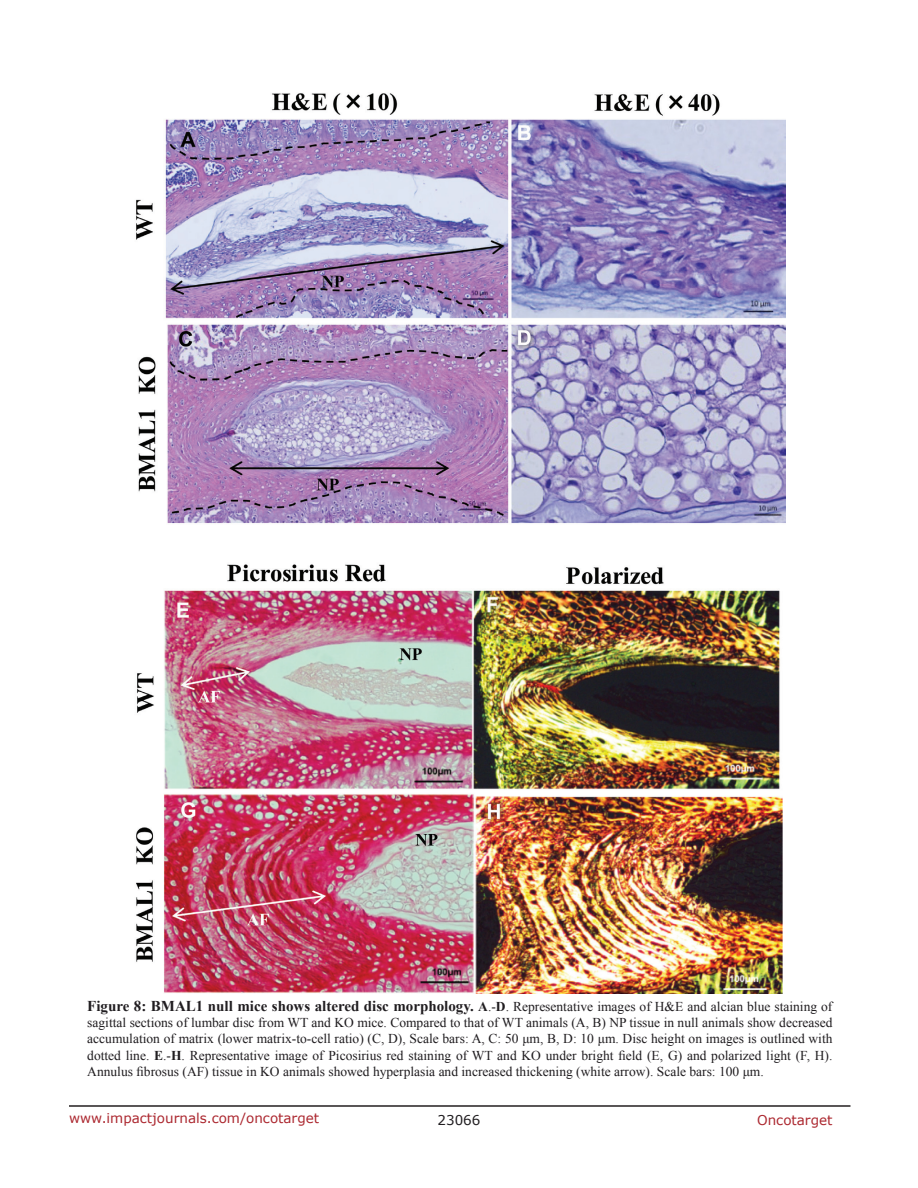
<style>
.page{position:relative;width:918px;height:1188px;background:#fff}
.page>*{position:absolute;margin:0;border:0;box-sizing:border-box;transform-origin:0 0}
.t1{font:13.5px/16.2px "Times New Roman";color:#201d20;text-align:justify}
.t2{font:13.5px "Verdana";color:#ac2830}
.t3{font:13.5px "Verdana";color:#201d20}
.s1{font-weight:700;font-size:15px}
.s2{font-weight:700}
</style>
<div class="page">
<hr style="left:69px;top:1105px;width:781px;height:2px;background:#231f20">
<img style="left:136px;top:93px;width:650px;height:900px">
<p class="t1" style="left:87px;top:998px;width:747px"><span class="s1">Figure 8: BMAL1 null mice shows altered disc morphology.</span> <span class="s2">A</span>.-<span class="s2">D</span>. Representative images of H&amp;E and alcian blue staining of sagittal sections of lumbar disc from WT and KO mice. Compared to that of WT animals (A, B) NP tissue in null animals show decreased accumulation of matrix (lower matrix-to-cell ratio) (C, D), Scale bars: A, C: 50 μm, B, D: 10 μm. Disc height on images is outlined with dotted line. <span class="s2">E</span>.-<span class="s2">H</span>. Representative image of Picosirius red staining of WT and KO under bright field (E, G) and polarized light (F, H).<br>Annulus fibrosus (AF) tissue in KO animals showed hyperplasia and increased thickening (white arrow). Scale bars: 100 μm.</p>
<p class="t2" style="left:69px;top:1109px;width:252px">www.impactjournals.com/oncotarget</p>
<p class="t3" style="left:438px;top:1111px;width:44px">23066</p>
<p class="t2" style="left:757px;top:1111px;width:77px">Oncotarget</p>
</div>
